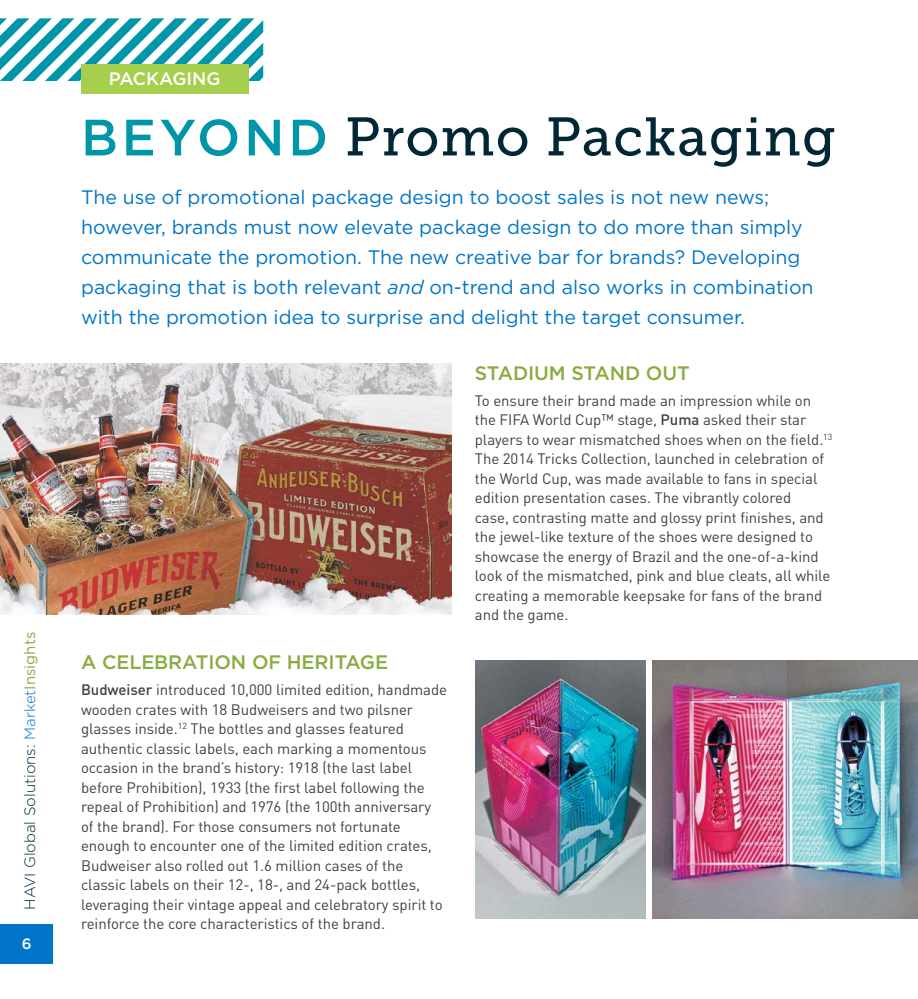
<style>
.page{position:relative;width:918px;height:999px;background:#fff}
.page>*{position:absolute;margin:0;border:0;box-sizing:border-box;transform-origin:0 0}
.t1{font:54px "Museo Slab 500";letter-spacing:.025em;color:#012735}
.t2{font:19.5px/30px "Gotham";color:#0075c9}
.t3{font:500 19.5px "Gotham";letter-spacing:-.005em;color:#87ac3f}
.t4{font:500 18px "Gotham";letter-spacing:-.005em;color:#fff}
.t5{font:15px/19.5px "DINOT";letter-spacing:-.005em;color:#414042}
.t6{font:300 15px "Gotham";color:#012735}
.t7{font:500 15px "Gotham";color:#fff}
.s1{color:#0075c9}
.s2{font-weight:400;color:#87ac3f}
.s3{font-family:"Gotham";font-weight:500;font-size:51px;color:#0096a9}
.s4{font-style:italic}
.s5{font-weight:500}
</style>
<div class="page">
<div style="left:0;top:924px;width:53px;height:40px;background:#0075c9"></div>
<svg style="left:0;top:18px;width:263px;height:63px"></svg>
<div style="left:81px;top:64px;width:167px;height:29px;background:#a5cf4d"></div>
<img style="left:0;top:363px;width:452px;height:251px">
<img style="left:475px;top:661px;width:170px;height:258px">
<img style="left:652px;top:661px;width:266px;height:258px">
<p class="t6" style="left:22px;top:910px;width:279px;rotate:-90deg">HAVI Global Solutions: <span class="s1">Market</span><span class="s2">Insights</span></p>
<p class="t7" style="left:22px;top:935px;width:11px">6</p>
<p class="t4" style="left:109px;top:68px;width:113px">PACKAGING</p>
<h1 class="t1" style="left:81px;top:107px;width:756px"><span class="s3">BEYOND</span> Promo Packaging</h1>
<p class="t2" style="left:81px;top:181px;width:734px">The use of promotional package design to boost sales is not new news; however, brands must now elevate package design to do more than simply communicate the promotion. The new creative bar for brands? Developing packaging that is both relevant <span class="s4">and</span> on-trend and also works in combination with the promotion idea to surprise and delight the target consumer.</p>
<h2 class="t3" style="left:81px;top:651px;width:309px">A CELEBRATION OF HERITAGE</h2>
<p class="t5" style="left:81px;top:680px;width:368px"><span class="s5">Budweiser</span> introduced 10,000 limited edition, handmade wooden crates with 18 Budweisers and two pilsner glasses inside.<sup>12</sup> The bottles and glasses featured authentic classic labels, each marking a momentous occasion in the brand’s history: 1918 (the last label before Prohibition), 1933 (the first label following the repeal of Prohibition) and 1976 (the 100th anniversary of the brand). For those consumers not fortunate enough to encounter one of the limited edition crates, Budweiser also rolled out 1.6 million cases of the classic labels on their 12-, 18-, and 24-pack bottles, leveraging their vintage appeal and celebratory spirit to reinforce the core characteristics of the brand.</p>
<h2 class="t3" style="left:475px;top:362px;width:216px">STADIUM STAND OUT</h2>
<p class="t5" style="left:475px;top:390px;width:359px">To ensure their brand made an impression while on the FIFA World Cup™ stage, <span class="s5">Puma</span> asked their star players to wear mismatched shoes when on the field.<sup>13<br></sup>The 2014 Tricks Collection, launched in celebration of the World Cup, was made available to fans in special edition presentation cases. The vibrantly colored<br>case, contrasting matte and glossy print finishes, and the jewel-like texture of the shoes were designed to showcase the energy of Brazil and the one-of-a-kind look of the mismatched, pink and blue cleats, all while creating a memorable keepsake for fans of the brand and the game.</p>
</div>
